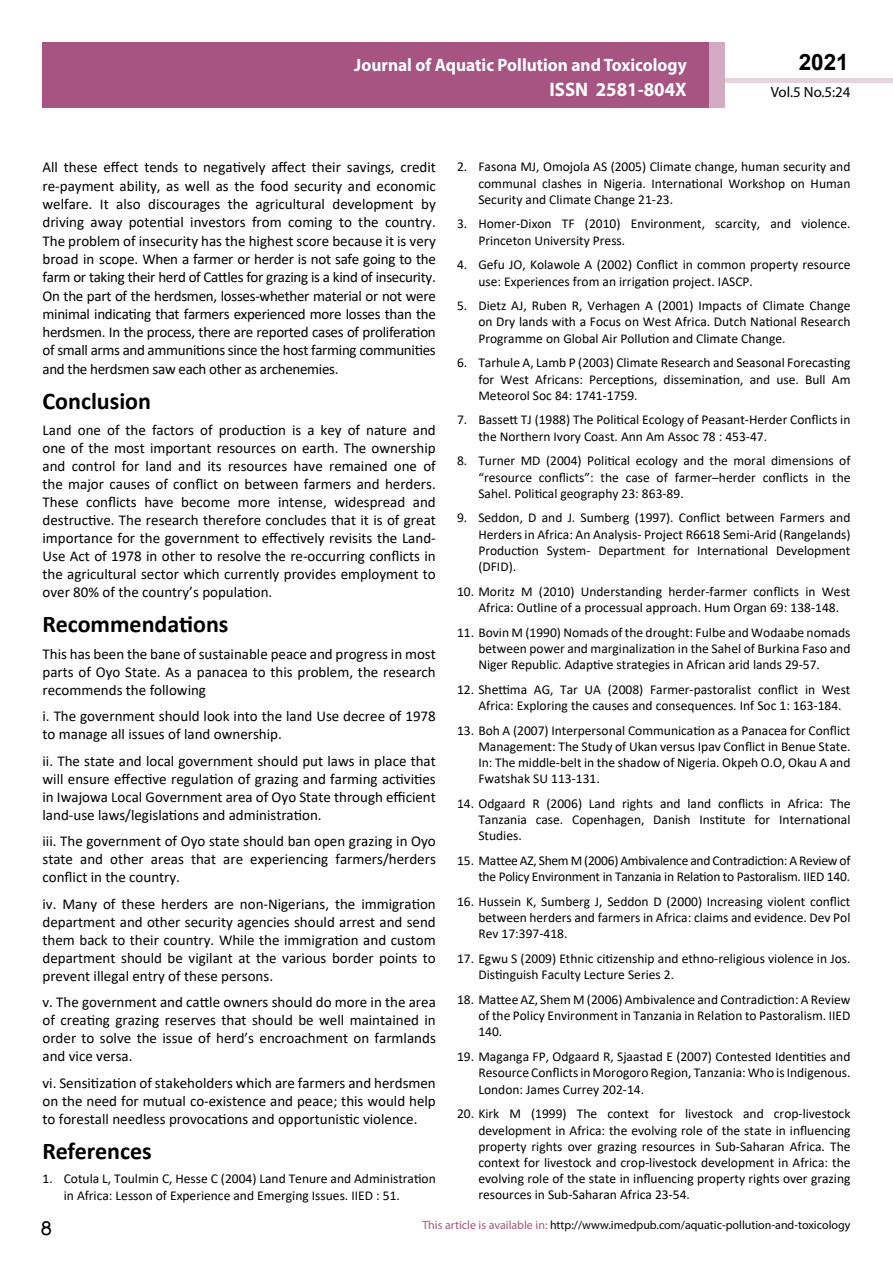
<style>
.page{position:relative;width:893px;height:1263px;background:#fff}
.page>*{position:absolute;margin:0;border:0;box-sizing:border-box;transform-origin:0 0}
.t1{font:25.5px "Tunga";color:#000}
.t2{font:700 24px "Calibri";color:#000}
.t3{font:700 22.5px "Arial";color:#000}
.t4{font:700 19.65px "Myriad Pro";color:#fff;scale:.96 1}
.t5{font:700 18px/21.6px "Myriad Pro";color:#fff;text-align:right;scale:.96 1}
.t6{font:15px/18px "Calibri";color:#000;text-align:justify}
.t7{font:14.85px "Myriad Pro";color:#000}
.t8{font:13.5px/16.2px "Calibri";color:#000;text-align:justify}
.t9{font:13.5px/16.2px "Calibri";letter-spacing:-.02em;color:#000;text-align:right}
.t10{font:12px "Myriad Pro";color:#000}
.s1{color:#a75483}
</style>
<div class="page">
<hr style="left:725px;top:78px;width:168px;height:4px;background:#e6d1dd">
<div style="left:43px;top:42px;width:666px;height:66px;background:#a75483"></div>
<div style="left:709px;top:42px;width:16px;height:66px;background:#d2aac1"></div>
<h3 class="t5" style="left:517px;top:53px;width:198px">ARCHIVOS DE MEDICINA<br>ISSN 1698-9465</h3>
<h3 class="t3" style="left:799px;top:46px;width:52px">2021</h3>
<h3 class="t5" style="left:354px;top:54px;width:348px">Journal of Aquatic Pollution and Toxicology</h3>
<h3 class="t4" style="left:549px;top:76px;width:144px">ISSN 2581-804X</h3>
<p class="t7" style="left:771px;top:83px;width:81px">Vol.5 No.5:24</p>
<p class="t6" style="left:43px;top:158px;width:395px">All these effect tends to negatively affect their savings, credit re-payment ability, as well as the food security and economic welfare. It also discourages the agricultural development by driving away potential investors from coming to the country.<br>The problem of insecurity has the highest score because it is very broad in scope. When a farmer or herder is not safe going to the farm or taking their herd of Cattles for grazing is a kind of insecurity.<br>On the part of the herdsmen, losses-whether material or not were minimal indicating that farmers experienced more losses than the herdsmen. In the process, there are reported cases of proliferation of small arms and ammunitions since the host farming communities and the herdsmen saw each other as archenemies.</p>
<h2 class="t2" style="left:43px;top:384px;width:110px">Conclusion</h2>
<p class="t6" style="left:43px;top:421px;width:395px">Land one of the factors of production is a key of nature and one of the most important resources on earth. The ownership and control for land and its resources have remained one of the major causes of conflict on between farmers and herders.<br>These conflicts have become more intense, widespread and destructive. The research therefore concludes that it is of great importance for the government to effectively revisits the Land-Use Act of 1978 in other to resolve the re-occurring conflicts in the agricultural sector which currently provides employment to over 80% of the country’s population.</p>
<h2 class="t2" style="left:43px;top:607px;width:187px">Recommendations</h2>
<p class="t6" style="left:43px;top:644px;width:395px">This has been the bane of sustainable peace and progress in most parts of Oyo State. As a panacea to this problem, the research recommends the following</p>
<p class="t6" style="left:43px;top:707px;width:395px">i. The government should look into the land Use decree of 1978 to manage all issues of land ownership.</p>
<p class="t6" style="left:43px;top:751px;width:395px">ii. The state and local government should put laws in place that will ensure effective regulation of grazing and farming activities in Iwajowa Local Government area of Oyo State through efficient land-use laws/legislations and administration.</p>
<p class="t6" style="left:43px;top:832px;width:395px">iii. The government of Oyo state should ban open grazing in Oyo state and other areas that are experiencing farmers/herders conflict in the country.</p>
<p class="t6" style="left:43px;top:894px;width:395px">iv. Many of these herders are non-Nigerians, the immigration department and other security agencies should arrest and send them back to their country. While the immigration and custom department should be vigilant at the various border points to prevent illegal entry of these persons.</p>
<p class="t6" style="left:43px;top:993px;width:395px">v. The government and cattle owners should do more in the area of creating grazing reserves that should be well maintained in order to solve the issue of herd’s encroachment on farmlands and vice versa.</p>
<p class="t6" style="left:43px;top:1073px;width:395px">vi. Sensitization of stakeholders which are farmers and herdsmen on the need for mutual co-existence and peace; this would help to forestall needless provocations and opportunistic violence.</p>
<h2 class="t2" style="left:43px;top:1134px;width:111px">References</h2>
<p class="t8" style="left:64px;top:1170px;width:374px;text-indent:-21px">1. Cotula L, Toulmin C, Hesse C (2004) Land Tenure and Administration in Africa: Lesson of Experience and Emerging Issues. IIED : 51.</p>
<p class="t8" style="left:478px;top:158px;width:374px;text-indent:-21px">2. Fasona MJ, Omojola AS (2005) Climate change, human security and communal clashes in Nigeria. International Workshop on Human Security and Climate Change 21-23.</p>
<p class="t8" style="left:478px;top:215px;width:374px;text-indent:-21px">3. Homer-Dixon TF (2010) Environment, scarcity, and violence.<br>Princeton University Press.</p>
<p class="t8" style="left:478px;top:256px;width:374px;text-indent:-21px">4. Gefu JO, Kolawole A (2002) Conflict in common property resource use: Experiences from an irrigation project. IASCP.</p>
<p class="t8" style="left:478px;top:297px;width:374px;text-indent:-21px">5. Dietz AJ, Ruben R, Verhagen A (2001) Impacts of Climate Change on Dry lands with a Focus on West Africa. Dutch National Research Programme on Global Air Pollution and Climate Change.</p>
<p class="t8" style="left:478px;top:354px;width:374px;text-indent:-21px">6. Tarhule A, Lamb P (2003) Climate Research and Seasonal Forecasting for West Africans: Perceptions, dissemination, and use. Bull Am Meteorol Soc 84: 1741-1759.</p>
<p class="t8" style="left:478px;top:411px;width:374px;text-indent:-21px">7. Bassett TJ (1988) The Political Ecology of Peasant-Herder Conflicts in the Northern Ivory Coast. Ann Am Assoc 78 : 453-47.</p>
<p class="t8" style="left:478px;top:452px;width:374px;text-indent:-21px">8. Turner MD (2004) Political ecology and the moral dimensions of “resource conflicts”: the case of farmer–herder conflicts in the Sahel. Political geography 23: 863-89.</p>
<p class="t8" style="left:478px;top:509px;width:374px;text-indent:-21px">9. Seddon, D and J. Sumberg (1997). Conflict between Farmers and Herders in Africa: An Analysis- Project R6618 Semi-Arid (Rangelands)<br>Production System- Department for International Development (DFID).</p>
<p class="t8" style="left:478px;top:583px;width:374px;text-indent:-21px">10. Moritz M (2010) Understanding herder-farmer conflicts in West<br>Africa: Outline of a processual approach. Hum Organ 69: 138-148.</p>
<p class="t8" style="left:478px;top:624px;width:374px;text-indent:-21px">11. Bovin M (1990) Nomads of the drought: Fulbe and Wodaabe nomads between power and marginalization in the Sahel of Burkina Faso and Niger Republic. Adaptive strategies in African arid lands 29-57.</p>
<p class="t8" style="left:478px;top:681px;width:374px;text-indent:-21px">12. Shettima AG, Tar UA (2008) Farmer-pastoralist conflict in West<br>Africa: Exploring the causes and consequences. Inf Soc 1: 163-184.</p>
<p class="t8" style="left:478px;top:722px;width:374px;text-indent:-21px">13. Boh A (2007) Interpersonal Communication as a Panacea for Conflict Management: The Study of Ukan versus Ipav Conflict in Benue State.<br>In: The middle-belt in the shadow of Nigeria. Okpeh O.O, Okau A and Fwatshak SU 113-131.</p>
<p class="t8" style="left:478px;top:795px;width:374px;text-indent:-21px">14. Odgaard R (2006) Land rights and land conflicts in Africa: The Tanzania case. Copenhagen, Danish Institute for International Studies.</p>
<p class="t9" style="left:457px;top:852px;width:395px">15. Mattee AZ, Shem M (2006) Ambivalence and Contradiction: A Review of the Policy Environment in Tanzania in Relation to Pastoralism. IIED 140.</p>
<p class="t8" style="left:478px;top:893px;width:374px;text-indent:-21px">16. Hussein K, Sumberg J, Seddon D (2000) Increasing violent conflict between herders and farmers in Africa: claims and evidence. Dev Pol Rev 17:397-418.</p>
<p class="t8" style="left:478px;top:950px;width:374px;text-indent:-21px">17. Egwu S (2009) Ethnic citizenship and ethno-religious violence in Jos.<br>Distinguish Faculty Lecture Series 2.</p>
<p class="t8" style="left:478px;top:991px;width:374px;text-indent:-21px">18. Mattee AZ, Shem M (2006) Ambivalence and Contradiction: A Review of the Policy Environment in Tanzania in Relation to Pastoralism. IIED 140.</p>
<p class="t8" style="left:478px;top:1048px;width:374px;text-indent:-21px">19. Maganga FP, Odgaard R, Sjaastad E (2007) Contested Identities and Resource Conflicts in Morogoro Region, Tanzania: Who is Indigenous.<br>London: James Currey 202-14.</p>
<p class="t8" style="left:478px;top:1105px;width:374px;text-indent:-21px">20. Kirk M (1999) The context for livestock and crop-livestock development in Africa: the evolving role of the state in influencing property rights over grazing resources in Sub-Saharan Africa. The context for livestock and crop-livestock development in Africa: the evolving role of the state in influencing property rights over grazing resources in Sub-Saharan Africa 23-54.</p>
<h1 class="t1" style="left:41px;top:1211px;width:13px">8</h1>
<p class="t10" style="left:422px;top:1218px;width:430px"><span class="s1">This article is available in:</span> http://www.imedpub.com/aquatic-pollution-and-toxicology</p>
</div>
